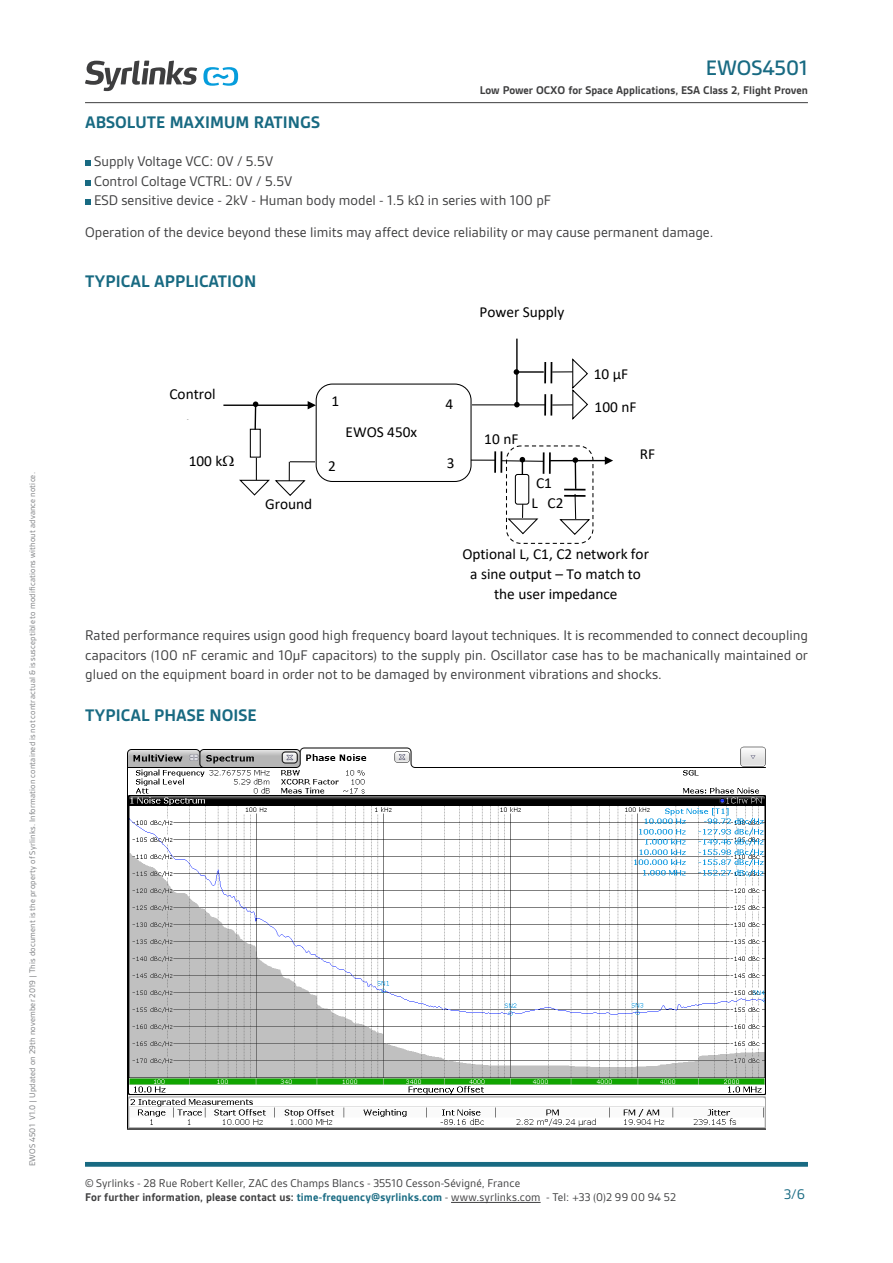
<style>
.page{position:relative;width:893px;height:1263px;background:#fff}
.page>*{position:absolute;margin:0;border:0;box-sizing:border-box;transform-origin:0 0}
.t1{font:500 22.5px "Gesta";color:#186a82}
.t2{font:700 18px "Gesta";color:#186a82}
.t3{font:15.3px/20.1px "Calibri";color:#000;text-align:center}
.t4{font:15px/19.5px "Gesta";color:#3e3e3f}
.t5{font:15px "Gesta";color:#186a82}
.t6{font:12px/14.4px "Gesta";letter-spacing:.01em;color:#3e3e3f}
.t7{font:700 12px "Gesta";color:#3e3e3f}
.t8{font:8.7px "Gesta";letter-spacing:.02em;color:#7a7c7f}
.s1{font-weight:700}
.s2{font-weight:700;color:#186a82}
</style>
<div class="page">
<svg style="left:203px;top:67px;width:35px;height:19px"></svg>
<svg style="left:85px;top:61px;width:112px;height:30px"></svg>
<hr style="left:85px;top:102px;width:723px;height:1px;background:#3e3e3f">
<hr style="left:451px;top:1202px;width:90px;height:1px;background:#3e3e3f">
<hr style="left:85px;top:1162px;width:723px;height:4px;background:#186a82">
<div style="left:316px;top:384px;width:156px;height:98px;border:1px solid #000;border-radius:16px"></div>
<hr style="left:223px;top:404px;width:86px;height:2px;background:#000">
<svg style="left:308px;top:401px;width:8px;height:8px"></svg>
<div style="left:250px;top:429px;width:11px;height:29px;border:1px solid #000"></div>
<hr style="left:254px;top:404px;width:2px;height:26px;background:#000">
<svg style="left:253px;top:401px;width:5px;height:6px"></svg>
<hr style="left:472px;top:404px;width:74px;height:1px;background:#000">
<svg style="left:552px;top:358px;width:36px;height:62px"></svg>
<hr style="left:516px;top:339px;width:2px;height:66px;background:#000">
<svg style="left:514px;top:402px;width:6px;height:5px"></svg>
<hr style="left:516px;top:371px;width:28px;height:2px;background:#000">
<svg style="left:514px;top:369px;width:5px;height:6px"></svg>
<div style="left:515px;top:474px;width:14px;height:31px;border:1px solid #000;border-radius:2px"></div>
<hr style="left:549px;top:460px;width:57px;height:1px;background:#000">
<svg style="left:605px;top:456px;width:8px;height:9px"></svg>
<svg style="left:471px;top:457px;width:72px;height:17px"></svg>
<svg style="left:506px;top:504px;width:33px;height:31px"></svg>
<div style="left:506px;top:445px;width:87px;height:99px;border:1px dashed #000;border-radius:14px"></div>
<hr style="left:500px;top:451px;width:2px;height:22px;background:#000">
<hr style="left:494px;top:451px;width:2px;height:22px;background:#000">
<hr style="left:550px;top:394px;width:2px;height:22px;background:#000">
<hr style="left:544px;top:394px;width:2px;height:22px;background:#000">
<hr style="left:550px;top:362px;width:2px;height:21px;background:#000">
<hr style="left:544px;top:362px;width:2px;height:21px;background:#000">
<hr style="left:549px;top:452px;width:2px;height:22px;background:#000">
<hr style="left:543px;top:452px;width:2px;height:22px;background:#000">
<svg style="left:558px;top:457px;width:33px;height:79px"></svg>
<svg style="left:85px;top:161px;width:6px;height:5px"></svg>
<svg style="left:85px;top:180px;width:6px;height:6px"></svg>
<svg style="left:85px;top:200px;width:6px;height:5px"></svg>
<img style="left:128px;top:746px;width:638px;height:383px">
<svg style="left:239px;top:456px;width:76px;height:40px"></svg>
<p class="t8" style="left:29px;top:1166px;width:696px;rotate:-90deg">EWOS 4501 V1.0 | Updated on 29th november 2019 | This document is the property of Syrlinks. Information contained is not contractual &amp; is susceptible to modifications without advance notice.</p>
<p class="t2" style="left:85px;top:115px;width:237px">ABSOLUTE MAXIMUM RATINGS</p>
<h1 class="t1" style="left:706px;top:61px;width:104px">EWOS4501</h1>
<p class="t7" style="left:480px;top:85px;width:330px">Low Power OCXO for Space Applications, ESA Class 2, Flight Proven</p>
<p class="t4" style="left:94px;top:153px;width:459px">Supply Voltage VCC: 0V / 5.5V<br>Control Coltage VCTRL: 0V / 5.5V<br>ESD sensitive device - 2kV - Human body model - 1.5 kΩ in series with 100 pF</p>
<p class="t4" style="left:85px;top:223px;width:630px">Operation of the device beyond these limits may affect device reliability or may cause permanent damage.</p>
<p class="t2" style="left:85px;top:274px;width:173px">TYPICAL APPLICATION</p>
<p class="t3" style="left:479px;top:303px;width:86px">Power Supply</p>
<p class="t3" style="left:169px;top:385px;width:48px">Control</p>
<p class="t3" style="left:189px;top:452px;width:35px">100 k</p>
<p class="t3" style="left:265px;top:495px;width:49px">Ground</p>
<p class="t3" style="left:331px;top:392px;width:9px">1</p>
<p class="t3" style="left:346px;top:423px;width:73px">EWOS 450x</p>
<p class="t3" style="left:445px;top:395px;width:9px">4</p>
<p class="t3" style="left:328px;top:457px;width:9px">2</p>
<p class="t3" style="left:447px;top:454px;width:9px">3</p>
<p class="t3" style="left:484px;top:430px;width:36px">10 nF</p>
<p class="t3" style="left:548px;top:474px;width:17px;text-align:left;text-indent:-11px">C1<br>C2</p>
<p class="t3" style="left:531px;top:494px;width:8px">L</p>
<p class="t3" style="left:594px;top:365px;width:36px">10 µF</p>
<p class="t3" style="left:594px;top:398px;width:43px">100 nF</p>
<p class="t3" style="left:640px;top:445px;width:17px">RF</p>
<p class="t3" style="left:462px;top:545px;width:188px">Optional L, C1, C2 network for a sine output – To match to the user impedance</p>
<p class="t4" style="left:85px;top:627px;width:724px;text-align:justify">Rated performance requires usign good high frequency board layout techniques. It is recommended to connect decoupling capacitors (100 nF ceramic and 10µF capacitors) to the supply pin. Oscillator case has to be machanically maintained or glued on the equipment board in order not to be damaged by environment vibrations and shocks.</p>
<p class="t2" style="left:85px;top:708px;width:173px">TYPICAL PHASE NOISE</p>
<p class="t6" style="left:85px;top:1177px;width:593px">© Syrlinks - 28 Rue Robert Keller, ZAC des Champs Blancs - 35510 Cesson-Sévigné, France<br><span class="s1">For further information, please contact us:</span> <span class="s2">time-frequency@syrlinks.com</span> - www.syrlinks.com - Tel: +33 (0)2 99 00 94 52</p>
<p class="t5" style="left:784px;top:1189px;width:22px">3/6</p>
</div>
